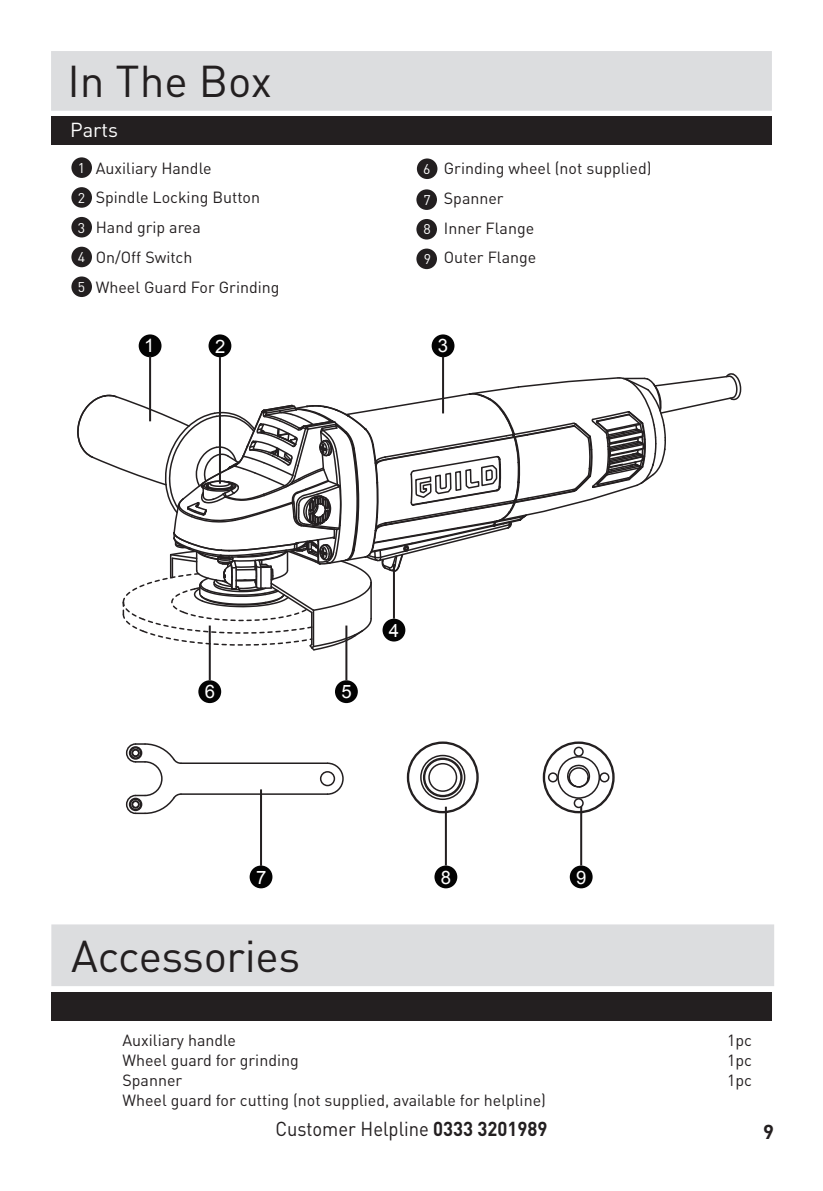
<style>
.page{position:relative;width:823px;height:1191px;background:#fff}
.page>*{position:absolute;margin:0;border:0;box-sizing:border-box;transform-origin:0 0}
.t1{font:44px "DIN";letter-spacing:-.01em;color:#231f20}
.t2{font:20px "DIN";color:#231f20;scale:.92 1}
.t3{font:20px "DIN";color:#fff}
.t4{font:700 20px "DIN";color:#231f20}
.t5{font:18.6px "Arial";color:#fff}
.t6{font:16px/29.8px "DIN";color:#231f20}
.t7{font:14px/29.8px "DIN";color:#fff}
.s1{font-weight:700}
</style>
<div class="page">
<div style="left:51px;top:51px;width:720px;height:60px;background:#dcdddf"></div>
<div style="left:51px;top:116px;width:720px;height:29px;background:#231f20"></div>
<div style="left:51px;top:924px;width:722px;height:62px;background:#dcdddf;border:2px solid #dcdddf"></div>
<div style="left:51px;top:992px;width:720px;height:28px;background:#231f20"></div>
<div style="left:71px;top:157px;width:21px;height:21px;background:#231f20;border-radius:50%"></div>
<div style="left:71px;top:276px;width:21px;height:21px;background:#231f20;border-radius:50%"></div>
<div style="left:416px;top:158px;width:21px;height:21px;background:#231f20;border-radius:50%"></div>
<div style="left:71px;top:187px;width:21px;height:21px;background:#231f20;border-radius:50%"></div>
<div style="left:416px;top:248px;width:20px;height:21px;background:#231f20;border-radius:50%"></div>
<div style="left:416px;top:219px;width:20px;height:20px;background:#231f20;border-radius:50%"></div>
<div style="left:416px;top:189px;width:20px;height:21px;background:#231f20;border-radius:50%"></div>
<div style="left:71px;top:217px;width:21px;height:20px;background:#231f20;border-radius:50%"></div>
<div style="left:71px;top:247px;width:21px;height:20px;background:#231f20;border-radius:50%"></div>
<hr style="left:181px;top:793px;width:146px;height:2px;background:#231f20">
<hr style="left:181px;top:762px;width:146px;height:2px;background:#231f20">
<svg style="left:326px;top:762px;width:18px;height:33px"></svg>
<svg style="left:125px;top:743px;width:57px;height:72px"></svg>
<div style="left:320px;top:771px;width:15px;height:15px;border:2px solid #231f20;border-radius:50%"></div>
<div style="left:407px;top:742px;width:70px;height:70px;border:2px solid #231f20;border-radius:50%"></div>
<div style="left:420px;top:755px;width:45px;height:45px;border:2px solid #231f20;border-radius:50%"></div>
<div style="left:422px;top:757px;width:40px;height:40px;border:2px solid #231f20;border-radius:50%"></div>
<div style="left:423px;top:758px;width:38px;height:38px;border:2px solid #231f20;border-radius:50%"></div>
<div style="left:428px;top:763px;width:29px;height:29px;border:2px solid #231f20;border-radius:50%"></div>
<div style="left:573px;top:798px;width:10px;height:10px;border:2px solid #231f20;border-radius:50%"></div>
<div style="left:543px;top:742px;width:70px;height:70px;border:2px solid #231f20;border-radius:50%"></div>
<div style="left:557px;top:756px;width:42px;height:42px;border:2px solid #231f20;border-radius:50%"></div>
<div style="left:547px;top:772px;width:10px;height:10px;border:2px solid #231f20;border-radius:50%"></div>
<div style="left:599px;top:772px;width:10px;height:10px;border:2px solid #231f20;border-radius:50%"></div>
<div style="left:573px;top:746px;width:10px;height:10px;border:2px solid #231f20;border-radius:50%"></div>
<svg style="left:567px;top:764px;width:23px;height:24px"></svg>
<svg style="left:77px;top:334px;width:664px;height:318px"></svg>
<div style="left:139px;top:334px;width:22px;height:23px;background:#030303;border-radius:50%"></div>
<div style="left:208px;top:334px;width:23px;height:23px;background:#030303;border-radius:50%"></div>
<div style="left:431px;top:334px;width:23px;height:23px;background:#030303;border-radius:50%"></div>
<hr style="left:219px;top:357px;width:2px;height:127px;background:#231f20">
<hr style="left:149px;top:356px;width:2px;height:65px;background:#231f20">
<hr style="left:442px;top:357px;width:2px;height:56px;background:#231f20">
<div style="left:382px;top:618px;width:23px;height:23px;background:#030303;border-radius:50%"></div>
<hr style="left:392px;top:564px;width:3px;height:54px;background:#231f20">
<div style="left:335px;top:680px;width:22px;height:23px;background:#030303;border-radius:50%"></div>
<hr style="left:345px;top:625px;width:2px;height:55px;background:#231f20">
<div style="left:198px;top:680px;width:23px;height:23px;background:#030303;border-radius:50%"></div>
<hr style="left:209px;top:625px;width:2px;height:55px;background:#231f20">
<div style="left:249px;top:865px;width:23px;height:23px;background:#030303;border-radius:50%"></div>
<hr style="left:260px;top:789px;width:2px;height:77px;background:#231f20">
<div style="left:434px;top:865px;width:23px;height:23px;background:#030303;border-radius:50%"></div>
<hr style="left:444px;top:806px;width:2px;height:59px;background:#231f20">
<div style="left:569px;top:865px;width:23px;height:23px;background:#030303;border-radius:50%"></div>
<hr style="left:580px;top:806px;width:2px;height:59px;background:#231f20">
<h1 class="t1" style="left:67px;top:54px;width:206px">In The Box</h1>
<p class="t3" style="left:70px;top:117px;width:49px">Parts</p>
<p class="t7" style="left:78px;top:153px;width:9px">1</p>
<p class="t6" style="left:96px;top:153px;width:185px">Auxiliary Handle<br>Spindle Locking Button<br>Hand grip area<br>On/Off Switch<br>Wheel Guard For Grinding</p>
<p class="t7" style="left:78px;top:182px;width:9px">2</p>
<p class="t7" style="left:78px;top:212px;width:9px">3<br>4</p>
<p class="t7" style="left:78px;top:272px;width:9px">5</p>
<p class="t7" style="left:423px;top:154px;width:9px">6</p>
<p class="t7" style="left:423px;top:184px;width:9px">7</p>
<p class="t7" style="left:423px;top:214px;width:9px">8</p>
<p class="t7" style="left:423px;top:244px;width:9px">9</p>
<p class="t6" style="left:443px;top:153px;width:209px">Grinding wheel (not supplied)<br>Spanner<br>Inner Flange<br>Outer Flange</p>
<p class="t5" style="left:144px;top:334px;width:12px">1</p>
<p class="t5" style="left:215px;top:334px;width:12px">2</p>
<p class="t5" style="left:437px;top:334px;width:12px">3</p>
<p class="t5" style="left:205px;top:679px;width:12px">6</p>
<p class="t5" style="left:341px;top:679px;width:12px">5</p>
<p class="t5" style="left:388px;top:618px;width:12px">4</p>
<p class="t5" style="left:256px;top:864px;width:12px">7</p>
<p class="t5" style="left:440px;top:864px;width:12px">8</p>
<p class="t5" style="left:575px;top:864px;width:12px">9</p>
<h1 class="t1" style="left:71px;top:928px;width:230px">Accessories</h1>
<p class="t6" style="left:122px;top:1025px;width:115px">Auxiliary handle</p>
<p class="t6" style="left:726px;top:1025px;width:26px">1pc</p>
<p class="t6" style="left:122px;top:1045px;width:178px">Wheel guard for grinding</p>
<p class="t6" style="left:726px;top:1045px;width:26px">1pc</p>
<p class="t6" style="left:122px;top:1065px;width:61px">Spanner</p>
<p class="t6" style="left:726px;top:1065px;width:26px">1pc</p>
<p class="t6" style="left:122px;top:1085px;width:425px">Wheel guard for cutting (not supplied, available for helpline)</p>
<p class="t2" style="left:275px;top:1116px;width:297px">Customer Helpline <span class="s1">0333 3201989</span></p>
<p class="t4" style="left:762px;top:1118px;width:12px">9</p>
</div>
